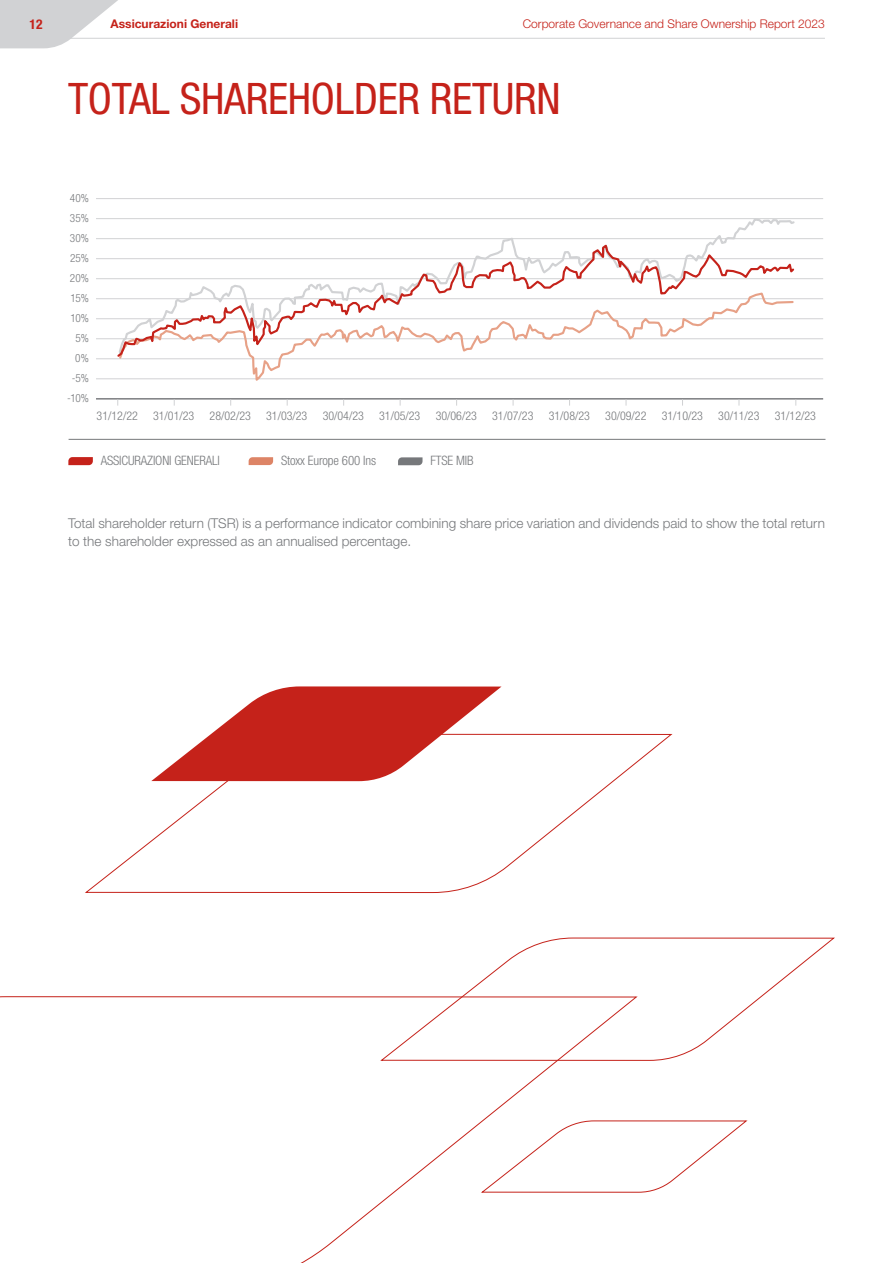
<style>
.page{position:relative;width:893px;height:1263px;background:#fff}
.page>*{position:absolute;margin:0;border:0;box-sizing:border-box;transform-origin:0 0}
.t1{font:condensed 43.5px "Helvetica Neue LT Std";letter-spacing:-.005em;color:#c5221a}
.t2{font:300 13.5px/18px "Helvetica Neue LT Std";color:#76787b}
.t3{font:700 condensed 13.5px "Helvetica Neue LT Std";color:#c5221a}
.t4{font:300 condensed 12.9px "Helvetica Neue LT Std";letter-spacing:-.01em;color:#76787b}
.t5{font:300 condensed 12px "Helvetica Neue LT Std";color:#76787b}
.t6{font:300 12px "Helvetica Neue LT Std";color:#c5221a}
.t7{font:700 12px "Helvetica Neue LT Std";color:#c5221a}
.t8{font:300 condensed 11.25px/20px "Helvetica Neue LT Std";letter-spacing:.01em;color:#76787b;text-align:right}
</style>
<div class="page">
<hr style="left:17px;top:38px;width:808px;height:1px;background:#d1d2d4">
<svg style="left:0;top:0;width:132px;height:48px"></svg>
<svg style="left:398px;top:457px;width:24px;height:8px"></svg>
<svg style="left:68px;top:457px;width:25px;height:8px"></svg>
<svg style="left:249px;top:457px;width:24px;height:8px"></svg>
<hr style="left:96px;top:198px;width:727px;height:1px;background:#d1d2d4">
<hr style="left:96px;top:258px;width:727px;height:1px;background:#d1d2d4">
<hr style="left:96px;top:338px;width:727px;height:1px;background:#d1d2d4">
<hr style="left:96px;top:318px;width:727px;height:1px;background:#d1d2d4">
<hr style="left:96px;top:398px;width:727px;height:2px;background:#76787b">
<hr style="left:96px;top:218px;width:727px;height:1px;background:#d1d2d4">
<hr style="left:96px;top:278px;width:727px;height:1px;background:#d1d2d4">
<hr style="left:96px;top:358px;width:727px;height:1px;background:#d1d2d4">
<hr style="left:96px;top:238px;width:727px;height:1px;background:#d1d2d4">
<hr style="left:96px;top:298px;width:727px;height:1px;background:#d1d2d4">
<hr style="left:96px;top:378px;width:727px;height:1px;background:#d1d2d4">
<svg style="left:117px;top:359px;width:678px;height:22px"></svg>
<svg style="left:115px;top:242px;width:681px;height:117px"></svg>
<hr style="left:69px;top:439px;width:756px;height:1px;background:#76787b">
<svg style="left:85px;top:733px;width:588px;height:160px"></svg>
<svg style="left:0;top:996px;width:558px;height:267px"></svg>
<svg style="left:151px;top:686px;width:350px;height:95px"></svg>
<svg style="left:380px;top:937px;width:455px;height:124px"></svg>
<svg style="left:481px;top:1120px;width:267px;height:73px"></svg>
<p class="t3" style="left:30px;top:16px;width:15px">12</p>
<p class="t7" style="left:111px;top:17px;width:129px">Assicurazioni Generali</p>
<p class="t6" style="left:523px;top:16px;width:304px">Corporate Governance and Share Ownership Report 2023</p>
<h1 class="t1" style="left:68px;top:73px;width:494px">TOTAL SHAREHOLDER RETURN</h1>
<p class="t8" style="left:67px;top:188px;width:23px">40%<br>35%<br>30%<br>25%<br>20%<br>15%<br>10%<br>5%<br>0% -5% -10%</p>
<p class="t5" style="left:97px;top:409px;width:43px">31/12/22</p>
<p class="t5" style="left:153px;top:409px;width:43px">31/01/23</p>
<p class="t5" style="left:210px;top:409px;width:43px">28/02/23</p>
<p class="t5" style="left:266px;top:409px;width:43px">31/03/23</p>
<p class="t5" style="left:323px;top:409px;width:43px">30/04/23</p>
<p class="t5" style="left:379px;top:409px;width:43px">31/05/23</p>
<p class="t5" style="left:436px;top:409px;width:43px">30/06/23</p>
<p class="t5" style="left:492px;top:409px;width:43px">31/07/23</p>
<p class="t5" style="left:549px;top:409px;width:43px">31/08/23</p>
<p class="t5" style="left:605px;top:409px;width:43px">30/09/22</p>
<p class="t5" style="left:662px;top:409px;width:43px">31/10/23</p>
<p class="t5" style="left:718px;top:409px;width:43px">30/11/23</p>
<p class="t5" style="left:775px;top:409px;width:43px">31/12/23</p>
<p class="t4" style="left:101px;top:453px;width:121px">ASSICURAZIONI GENERALI</p>
<p class="t4" style="left:281px;top:453px;width:97px">Stoxx Europe 600 Ins</p>
<p class="t4" style="left:430px;top:453px;width:45px">FTSE MIB</p>
<p class="t2" style="left:68px;top:514px;width:758px">Total shareholder return (TSR) is a performance indicator combining share price variation and dividends paid to show the total return to the shareholder expressed as an annualised percentage.</p>
</div>
